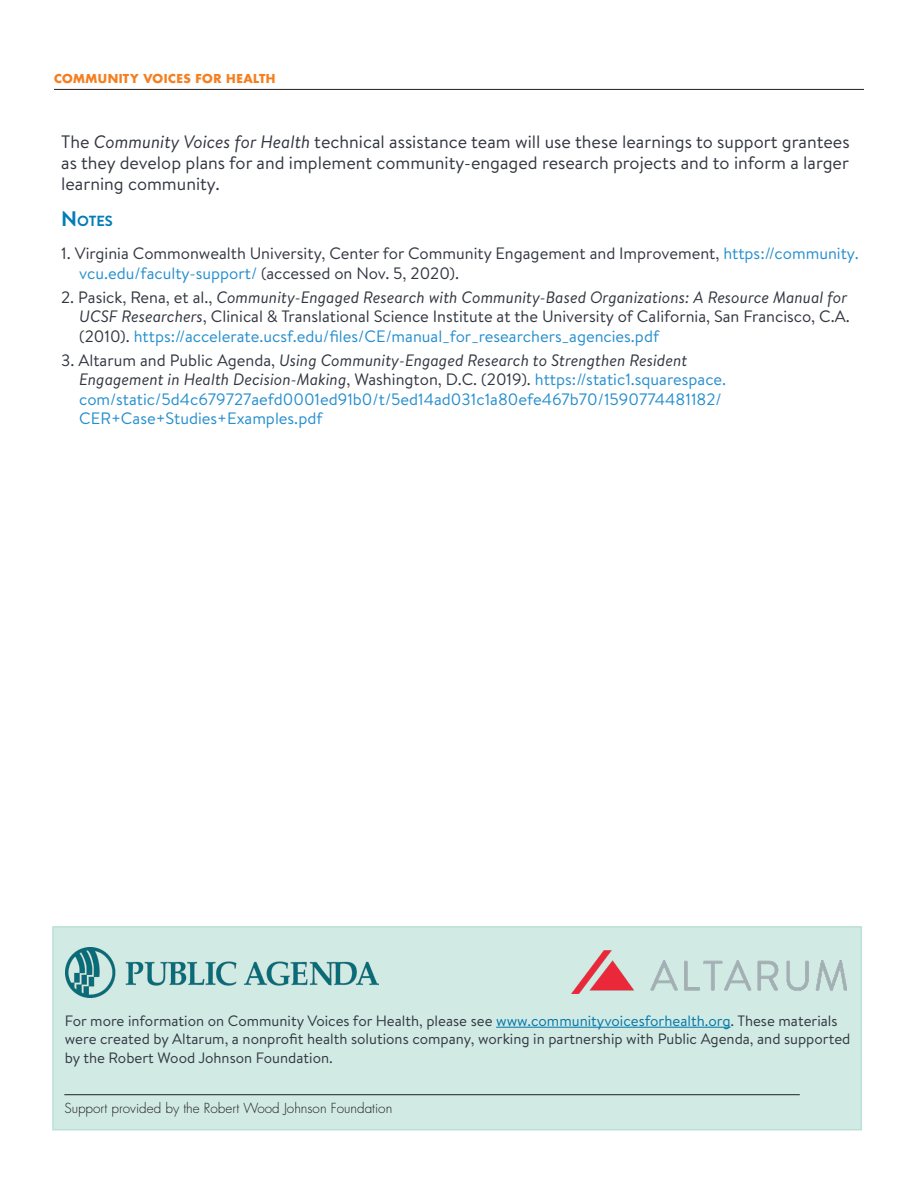
<style>
.page{position:relative;width:918px;height:1188px;background:#fff}
.page>*{position:absolute;margin:0;border:0;box-sizing:border-box;transform-origin:0 0}
.Paragraph{font:18px/21px "Brandon Text";color:#323640;text-align:justify}
.End_Notes{font:16.5px/19.5px "Brandon Text";color:#323640}
.End_Notes-2{font:16.5px/19.5px "Brandon Text";color:#258ece}
.Paragraph-2{font:15px/18px "Brandon Text";color:#323640}
.Heading_2{font:700 14.7px "Brandon Text";color:#007cb6}
.t1{font:300 13.5px "Futura Std";color:#231f20}
.t2{font:700 12px "Futura Std";letter-spacing:.035em;color:#f57f20}
.s1{font-style:italic}
.s2{font-size:21px}
.s3{color:#258ece}
.s4{color:#323640}
.s5{font-style:italic;color:#323640}
.s6{color:#0076a8}
</style>
<div class="page">
<div style="left:52px;top:926px;width:810px;height:204px;background:#d1eae4;border:2px solid #bae1d8"></div>
<hr style="left:496px;top:1027px;width:235px;height:1px;background:#0076a8">
<hr style="left:54px;top:89px;width:810px;height:1px;background:#231f20">
<img style="left:572px;top:950px;width:274px;height:43px">
<img style="left:66px;top:948px;width:313px;height:50px">
<hr style="left:64px;top:1094px;width:736px;height:1px;background:#231f20">
<p class="t2" style="left:54px;top:71px;width:223px">COMMUNITY VOICES FOR HEALTH</p>
<p class="Paragraph" style="left:61px;top:130px;width:790px">The <span class="s1">Community Voices for Health</span> technical assistance team will use these learnings to support grantees as they develop plans for and implement community-engaged research projects and to inform a larger learning community.</p>
<p class="Heading_2" style="left:61px;top:211px;width:53px"><span class="s2">N</span> OTES</p>
<p class="End_Notes" style="left:79px;top:243px;width:781px;text-indent:-18px">1. Virginia Commonwealth University, Center for Community Engagement and Improvement, <span class="s3">https://community. vcu.edu/faculty-support/</span> (accessed on Nov. 5, 2020).</p>
<p class="End_Notes" style="left:79px;top:287px;width:772px;text-indent:-18px">2. Pasick, Rena, et al., <span class="s1">Community-Engaged Research with Community-Based Organizations: A Resource Manual for<br>UCSF Researchers</span>, Clinical &amp; Translational Science Institute at the University of California, San Francisco, C.A. (2010). <span class="s3">https://accelerate.ucsf.edu/files/CE/manual_for_researchers_agencies.pdf</span></p>
<p class="End_Notes-2" style="left:79px;top:350px;width:648px;text-indent:-18px"><span class="s4">3. Altarum and Public Agenda,</span> <span class="s5">Using Community-Engaged Research to Strengthen Resident Engagement in Health Decision-Making</span><span class="s4">, Washington, D.C. (2019).</span> https://static1.squarespace. com/static/5d4c679727aefd0001ed91b0/t/5ed14ad031c1a80efe467b70/1590774481182/ CER+Case+Studies+Examples.pdf</p>
<p class="Paragraph-2" style="left:65px;top:1011px;width:787px">For more information on Community Voices for Health, please see <span class="s6">www.communityvoicesforhealth.org</span>. These materials were created by Altarum, a nonprofit health solutions company, working in partnership with Public Agenda, and supported</p>
<p class="Paragraph-2" style="left:65px;top:1049px;width:270px">by the Robert Wood Johnson Foundation.</p>
<p class="t1" style="left:64px;top:1100px;width:329px">Support provided by the Robert Wood Johnson Foundation</p>
</div>
